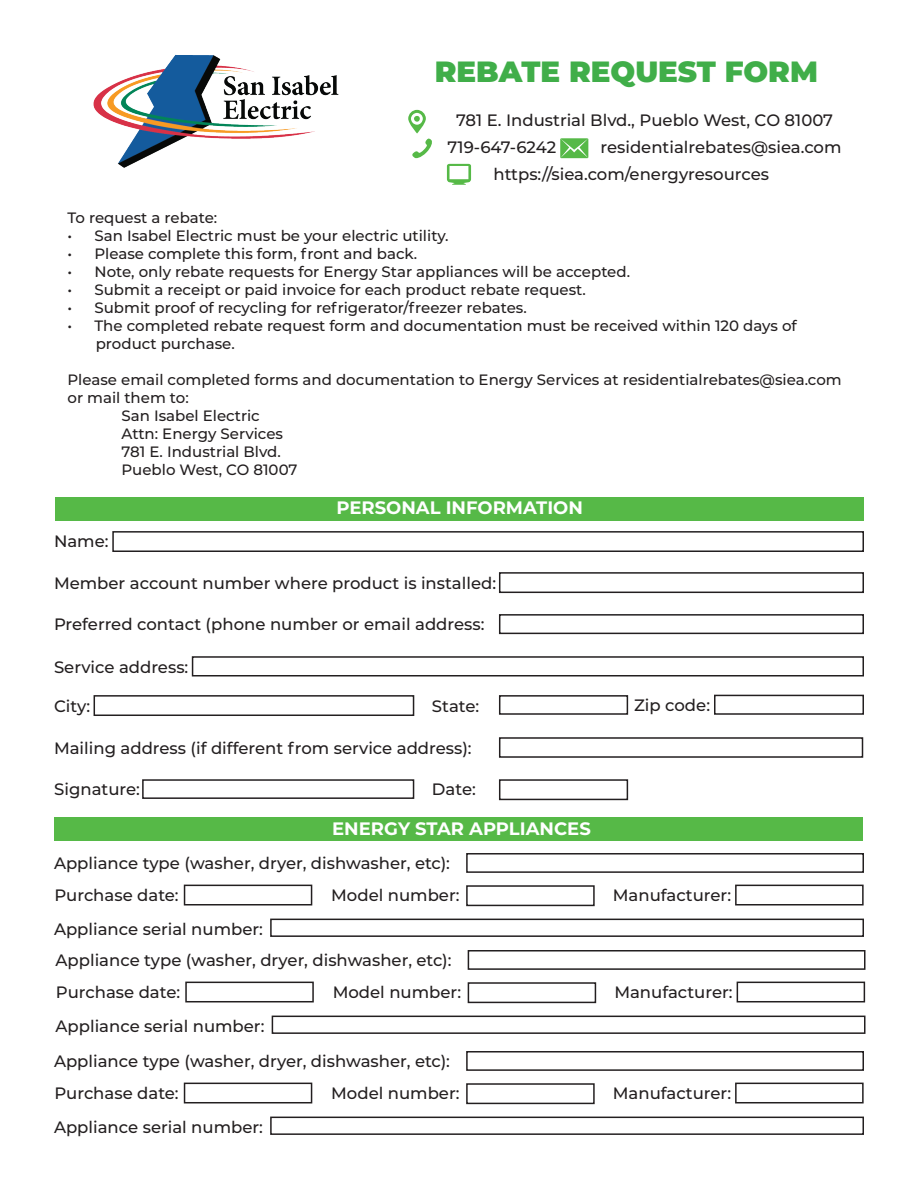
<style>
.page{position:relative;width:918px;height:1188px;background:#fff}
.page>*{position:absolute;margin:0;border:0;box-sizing:border-box;transform-origin:0 0}
.t1{font:900 29.25px "Montserrat";color:#40ae49}
.t2{font:700 18px "Montserrat";color:#fff}
.t3{font:500 16.5px/27px "Montserrat";color:#231f20}
.t4{font:500 15px/18px "Montserrat";color:#231f20}
</style>
<div class="page">
<img style="left:93px;top:55px;width:246px;height:113px">
<svg style="left:408px;top:110px;width:24px;height:49px"></svg>
<svg style="left:560px;top:138px;width:28px;height:20px"></svg>
<svg style="left:447px;top:164px;width:24px;height:21px"></svg>
<div style="left:56px;top:497px;width:808px;height:24px;background:#56b947"></div>
<div style="left:112px;top:531px;width:752px;height:21px;border:2px solid #231f20"></div>
<div style="left:192px;top:656px;width:672px;height:20px;border:2px solid #231f20"></div>
<div style="left:714px;top:695px;width:150px;height:20px;border:2px solid #231f20"></div>
<div style="left:499px;top:695px;width:129px;height:20px;border:2px solid #231f20"></div>
<div style="left:499px;top:737px;width:364px;height:21px;border:2px solid #231f20"></div>
<div style="left:499px;top:614px;width:365px;height:20px;border:2px solid #231f20"></div>
<div style="left:94px;top:695px;width:320px;height:21px;border:2px solid #231f20"></div>
<div style="left:499px;top:572px;width:365px;height:21px;border:2px solid #231f20"></div>
<div style="left:142px;top:779px;width:272px;height:20px;border:2px solid #231f20"></div>
<div style="left:499px;top:779px;width:129px;height:21px;border:2px solid #231f20"></div>
<div style="left:55px;top:818px;width:808px;height:23px;background:#56b947"></div>
<div style="left:466px;top:853px;width:398px;height:20px;border:2px solid #231f20"></div>
<div style="left:184px;top:885px;width:128px;height:21px;border:2px solid #231f20"></div>
<div style="left:466px;top:885px;width:129px;height:21px;border:2px solid #231f20"></div>
<div style="left:735px;top:885px;width:129px;height:21px;border:2px solid #231f20"></div>
<div style="left:270px;top:919px;width:594px;height:18px;border:2px solid #231f20"></div>
<div style="left:468px;top:950px;width:398px;height:20px;border:2px solid #231f20"></div>
<div style="left:185px;top:982px;width:129px;height:20px;border:2px solid #231f20"></div>
<div style="left:468px;top:982px;width:128px;height:21px;border:2px solid #231f20"></div>
<div style="left:737px;top:982px;width:128px;height:20px;border:2px solid #231f20"></div>
<div style="left:272px;top:1016px;width:594px;height:18px;border:2px solid #231f20"></div>
<div style="left:466px;top:1051px;width:398px;height:20px;border:2px solid #231f20"></div>
<div style="left:184px;top:1083px;width:128px;height:20px;border:2px solid #231f20"></div>
<div style="left:466px;top:1083px;width:129px;height:21px;border:2px solid #231f20"></div>
<div style="left:735px;top:1083px;width:129px;height:20px;border:2px solid #231f20"></div>
<div style="left:270px;top:1117px;width:594px;height:18px;border:2px solid #231f20"></div>
<h1 class="t1" style="left:435px;top:50px;width:385px">REBATE REQUEST FORM</h1>
<p class="t3" style="left:448px;top:106px;width:387px;text-indent:8px">781 E. Industrial Blvd., Pueblo West, CO 81007<br>719-647-6242</p>
<p class="t3" style="left:493px;top:133px;width:350px;text-indent:107px">residentialrebates@siea.com https://siea.com/energyresources</p>
<p class="t4" style="left:68px;top:208px;width:151px">To request a rebate:</p>
<p class="t4" style="left:68px;top:226px;width:383px">• San Isabel Electric must be your electric utility.</p>
<p class="t4" style="left:68px;top:244px;width:351px">• Please complete this form, front and back.</p>
<p class="t4" style="left:68px;top:262px;width:564px">• Note, only rebate requests for Energy Star appliances will be accepted.</p>
<p class="t4" style="left:68px;top:280px;width:520px">• Submit a receipt or paid invoice for each product rebate request.</p>
<p class="t4" style="left:68px;top:298px;width:461px">• Submit proof of recycling for refrigerator/freezer rebates.</p>
<p class="t4" style="left:96px;top:316px;width:703px;text-indent:-28px">• The completed rebate request form and documentation must be received within 120 days of product purchase.</p>
<p class="t4" style="left:68px;top:370px;width:776px">Please email completed forms and documentation to Energy Services at residentialrebates@siea.com</p>
<p class="t4" style="left:68px;top:388px;width:123px">or mail them to:</p>
<p class="t4" style="left:122px;top:406px;width:140px">San Isabel Electric</p>
<p class="t4" style="left:122px;top:424px;width:163px">Attn: Energy Services</p>
<p class="t4" style="left:122px;top:442px;width:161px">781 E. Industrial Blvd.</p>
<p class="t4" style="left:122px;top:460px;width:178px">Pueblo West, CO 81007</p>
<p class="t2" style="left:336px;top:495px;width:248px">PERSONAL INFORMATION</p>
<p class="t3" style="left:54px;top:527px;width:56px">Name:</p>
<p class="t3" style="left:54px;top:569px;width:444px">Member account number where product is installed:</p>
<p class="t3" style="left:54px;top:610px;width:432px">Preferred contact (phone number or email address:</p>
<p class="t3" style="left:54px;top:653px;width:136px">Service address:</p>
<p class="t3" style="left:54px;top:692px;width:38px">City:</p>
<p class="t3" style="left:432px;top:691px;width:49px">State:</p>
<p class="t3" style="left:54px;top:734px;width:419px">Mailing address (if different from service address):</p>
<p class="t3" style="left:54px;top:775px;width:87px">Signature:</p>
<p class="t3" style="left:432px;top:775px;width:45px">Date:</p>
<p class="t3" style="left:634px;top:691px;width:77px">Zip code:</p>
<p class="t2" style="left:332px;top:816px;width:260px">ENERGY STAR APPLIANCES</p>
<p class="t3" style="left:54px;top:847px;width:398px;line-height:31.7px">Appliance type (washer, dryer, dishwasher, etc):<br>Purchase date:</p>
<p class="t3" style="left:331px;top:881px;width:130px">Model number:</p>
<p class="t3" style="left:613px;top:881px;width:120px">Manufacturer:</p>
<p class="t3" style="left:54px;top:912px;width:399px;line-height:31.5px">Appliance serial number:<br>Appliance type (washer, dryer, dishwasher, etc):<br>Purchase date:</p>
<p class="t3" style="left:333px;top:978px;width:130px">Model number:</p>
<p class="t3" style="left:614px;top:978px;width:120px">Manufacturer:</p>
<p class="t3" style="left:54px;top:1007px;width:398px;line-height:35.4px">Appliance serial number:<br>Appliance type (washer, dryer, dishwasher, etc):</p>
<p class="t3" style="left:54px;top:1079px;width:126px">Purchase date:</p>
<p class="t3" style="left:331px;top:1079px;width:130px">Model number:</p>
<p class="t3" style="left:613px;top:1079px;width:120px">Manufacturer:</p>
<p class="t3" style="left:54px;top:1113px;width:211px">Appliance serial number:</p>
</div>
